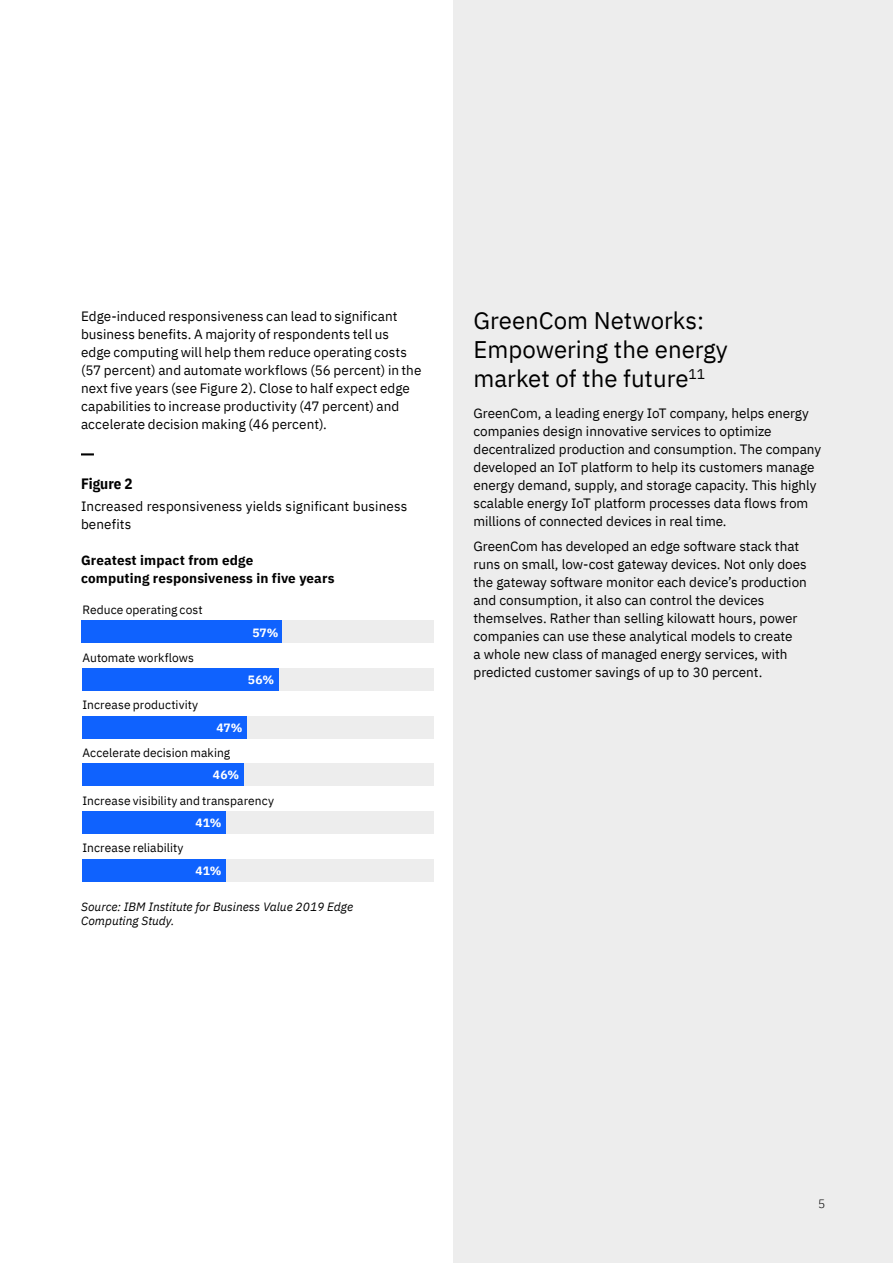
<style>
.page{position:relative;width:893px;height:1263px;background:#fff}
.page>*{position:absolute;margin:0;border:0;box-sizing:border-box;transform-origin:0 0}
.t1{font:24px/28.8px "IBM Plex Sans";color:#000}
.t2{font:700 15px "IBM Plex Sans Cond";color:#000}
.t3{font:13.5px/18px "IBM Plex Sans";color:#000}
.t4{font:700 13.5px/18px "IBM Plex Sans";letter-spacing:.01em;color:#000}
.t5{font:12px "IBM Plex Sans";letter-spacing:.005em;color:#000}
.t6{font:italic 12px/14.4px "IBM Plex Sans";color:#000}
.t7{font:700 12px "IBM Plex Sans";letter-spacing:.005em;color:#fff}
.t8{font:300 12px "IBM Plex Sans";color:#000}
</style>
<div class="page">
<div style="left:453px;top:0;width:440px;height:1263px;background:#ededed"></div>
<svg style="left:81px;top:453px;width:13px;height:2px"></svg>
<div style="left:83px;top:620px;width:351px;height:23px;background:#ededed"></div>
<div style="left:82px;top:620px;width:200px;height:23px;background:#0f62fe"></div>
<div style="left:82px;top:668px;width:352px;height:22px;background:#ededed"></div>
<div style="left:82px;top:668px;width:197px;height:22px;background:#0f62fe"></div>
<div style="left:82px;top:716px;width:352px;height:22px;background:#ededed"></div>
<div style="left:82px;top:716px;width:165px;height:22px;background:#0f62fe"></div>
<div style="left:83px;top:764px;width:351px;height:22px;background:#ededed"></div>
<div style="left:82px;top:764px;width:162px;height:22px;background:#0f62fe"></div>
<div style="left:82px;top:811px;width:352px;height:22px;background:#ededed"></div>
<div style="left:82px;top:811px;width:144px;height:22px;background:#0f62fe"></div>
<div style="left:82px;top:859px;width:352px;height:22px;background:#ededed"></div>
<div style="left:82px;top:859px;width:144px;height:22px;background:#0f62fe"></div>
<p class="t3" style="left:81px;top:308px;width:342px">Edge-induced responsiveness can lead to significant business benefits. A majority of respondents tell us edge computing will help them reduce operating costs (57 percent) and automate workflows (56 percent) in the next five years (see Figure 2). Close to half expect edge capabilities to increase productivity (47 percent) and accelerate decision making (46 percent).</p>
<p class="t2" style="left:81px;top:477px;width:53px">Figure 2</p>
<p class="t3" style="left:81px;top:498px;width:328px">Increased responsiveness yields significant business benefits</p>
<p class="t4" style="left:81px;top:552px;width:255px">Greatest impact from edge<br>computing responsiveness in five years</p>
<p class="t5" style="left:82px;top:605px;width:122px">Reduce operating cost</p>
<p class="t7" style="left:252px;top:627px;width:28px">57%</p>
<p class="t5" style="left:83px;top:652px;width:113px">Automate workflows</p>
<p class="t7" style="left:248px;top:674px;width:28px">56%</p>
<p class="t5" style="left:83px;top:700px;width:117px">Increase productivity</p>
<p class="t7" style="left:216px;top:722px;width:28px">47%</p>
<p class="t5" style="left:83px;top:748px;width:149px">Accelerate decision making</p>
<p class="t7" style="left:213px;top:770px;width:28px">46%</p>
<p class="t5" style="left:83px;top:795px;width:193px">Increase visibility and transparency</p>
<p class="t7" style="left:196px;top:817px;width:27px">41%</p>
<p class="t5" style="left:83px;top:843px;width:103px">Increase reliability</p>
<p class="t7" style="left:196px;top:865px;width:27px">41%</p>
<p class="t6" style="left:81px;top:900px;width:274px">Source: IBM Institute for Business Value 2019 Edge<br>Computing Study.</p>
<h1 class="t1" style="left:473px;top:308px;width:256px">GreenCom Networks:<br>Empowering the energy market of the future<sup>11</sup></h1>
<p class="t3" style="left:473px;top:405px;width:349px">GreenCom, a leading energy IoT company, helps energy companies design innovative services to optimize decentralized production and consumption. The company developed an IoT platform to help its customers manage energy demand, supply, and storage capacity. This highly scalable energy IoT platform processes data flows from millions of connected devices in real time.</p>
<p class="t3" style="left:473px;top:538px;width:335px">GreenCom has developed an edge software stack that runs on small, low-cost gateway devices. Not only does the gateway software monitor each device’s production and consumption, it also can control the devices themselves. Rather than selling kilowatt hours, power companies can use these analytical models to create<br>a whole new class of managed energy services, with predicted customer savings of up to 30 percent.</p>
<p class="t8" style="left:818px;top:1197px;width:9px">5</p>
</div>
